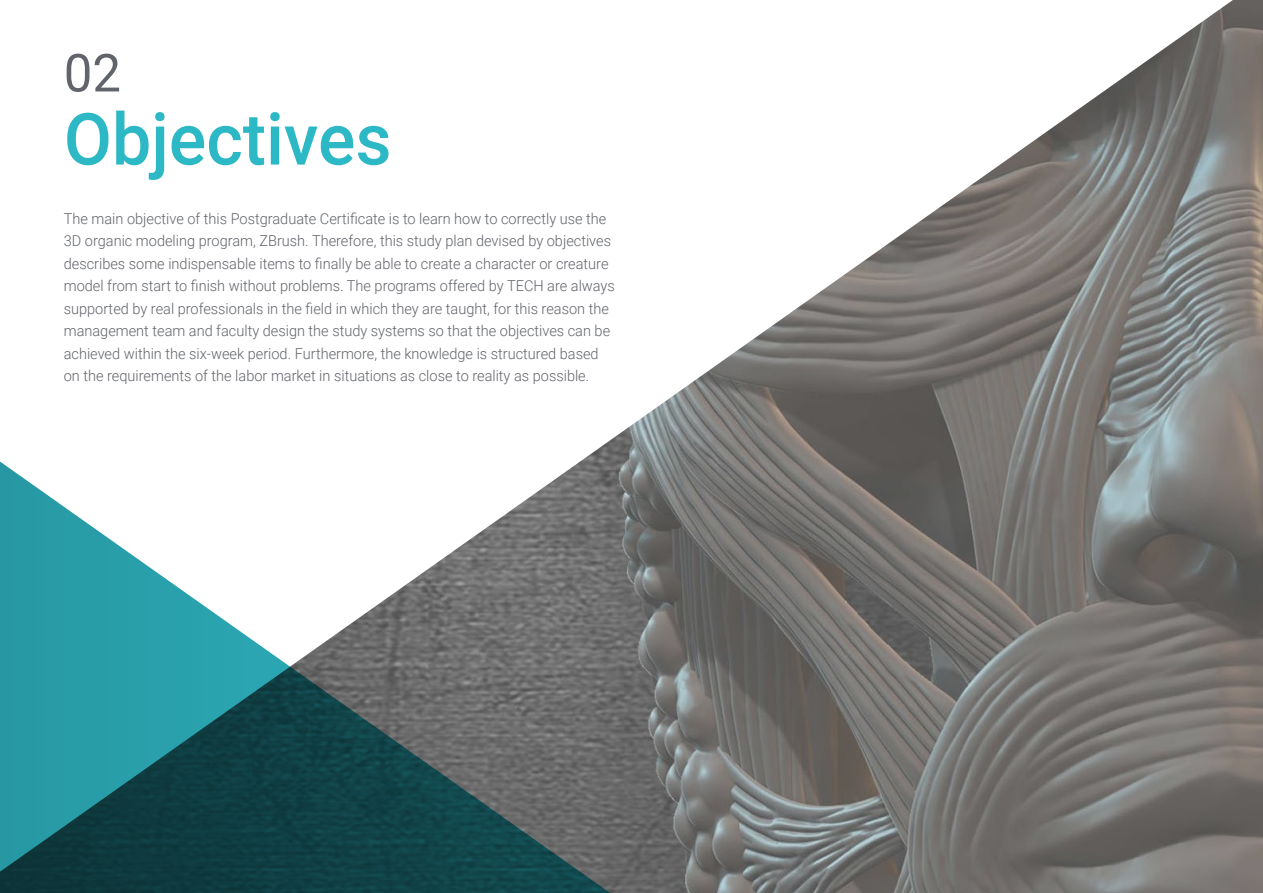
<style>
.page{position:relative;width:1263px;height:893px;background:#fff}
.page>*{position:absolute;margin:0;border:0;box-sizing:border-box;transform-origin:0 0}
.t1{font:500 72px "Roboto";color:#2db8c5}
.t2{font:52.5px "Roboto";color:#61646a}
.t3{font:300 15px/22.5px "Roboto";color:#61646a}
</style>
<div class="page">
<img style="left:602px;top:0;width:661px;height:893px">
<svg style="left:0;top:446px;width:640px;height:447px"></svg>
<h2 class="t2" style="left:64px;top:36px;width:59px">02</h2>
<h1 class="t1" style="left:64px;top:89px;width:329px">Objectives</h1>
<p class="t3" style="left:64px;top:207px;width:553px">The main objective of this Postgraduate Certificate is to learn how to correctly use the 3D organic modeling program, ZBrush. Therefore, this study plan devised by objectives describes some indispensable items to finally be able to create a character or creature model from start to finish without problems. The programs offered by TECH are always supported by real professionals in the field in which they are taught, for this reason the management team and faculty design the study systems so that the objectives can be achieved within the six-week period. Furthermore, the knowledge is structured based on the requirements of the labor market in situations as close to reality as possible.</p>
</div>
